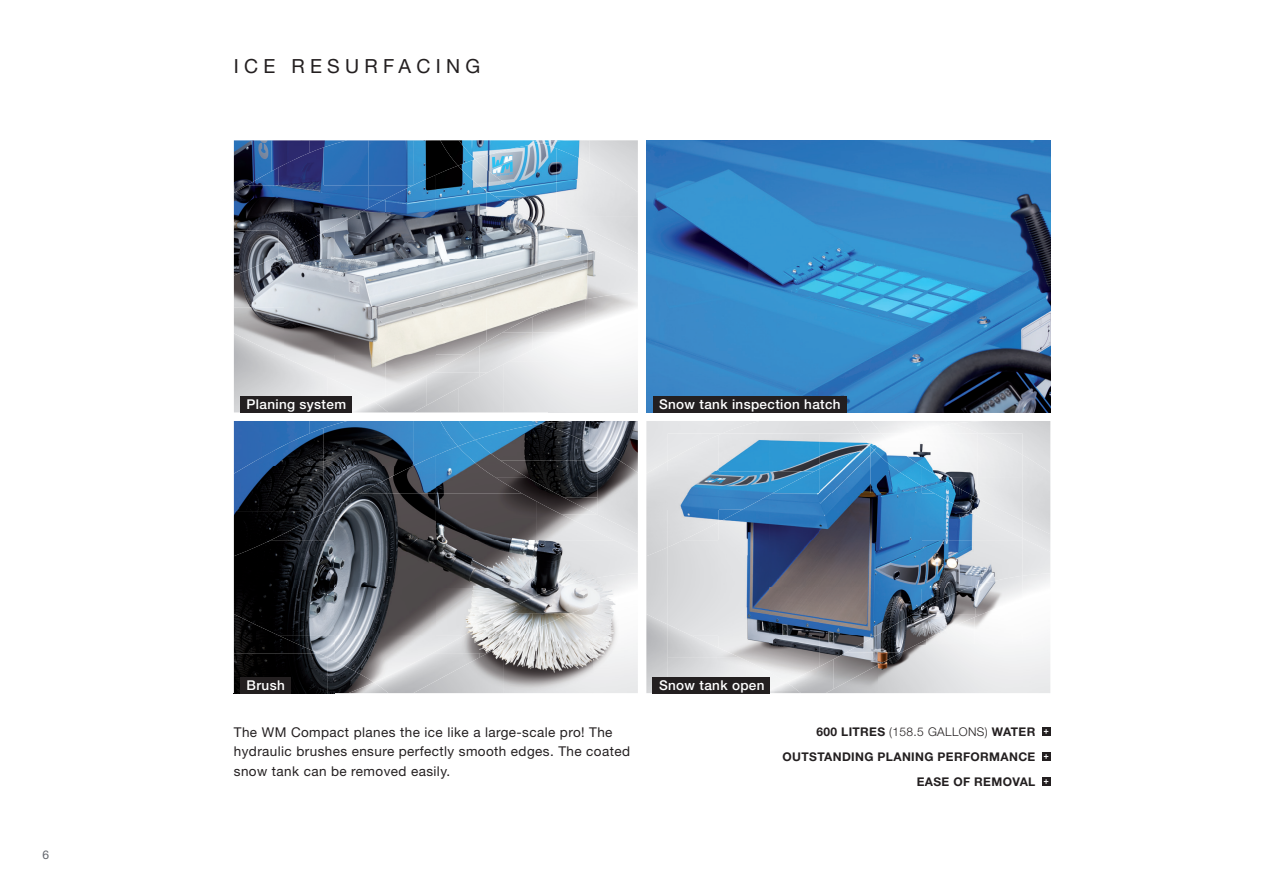
<style>
.page{position:relative;width:1263px;height:893px;background:#fff}
.page>*{position:absolute;margin:0;border:0;box-sizing:border-box;transform-origin:0 0}
.t1{font:19.5px "Helvetica Neue LT Std";letter-spacing:.27em;color:#231f20}
.t2{font:13.5px/19.5px "Helvetica Neue LT Std";letter-spacing:.03em;color:#231f20}
.t3{font:500 13.5px "Helvetica Neue LT Std";letter-spacing:.025em;color:#fff}
.t4{font:700 12px/25px "Helvetica Neue LT Std";letter-spacing:.03em;color:#231f20;text-align:right}
.t5{font:12px "Helvetica Neue LT Std";color:#64686f}
.s1{font-weight:300}
</style>
<div class="page">
<img style="left:646px;top:552px;width:404px;height:62px">
<img style="left:801px;top:573px;width:249px;height:120px">
<img style="left:646px;top:421px;width:207px;height:135px">
<img style="left:646px;top:614px;width:22px;height:79px">
<img style="left:770px;top:691px;width:31px;height:2px">
<img style="left:234px;top:693px;width:101px;height:1px">
<img style="left:532px;top:608px;width:61px;height:34px">
<img style="left:593px;top:608px;width:45px;height:85px">
<img style="left:480px;top:653px;width:23px;height:40px">
<img style="left:503px;top:642px;width:90px;height:51px">
<img style="left:234px;top:421px;width:75px;height:45px">
<img style="left:309px;top:421px;width:14px;height:7px">
<img style="left:590px;top:421px;width:48px;height:27px">
<img style="left:541px;top:421px;width:49px;height:3px">
<img style="left:413px;top:466px;width:23px;height:27px">
<img style="left:436px;top:466px;width:59px;height:27px">
<img style="left:324px;top:511px;width:11px;height:30px">
<img style="left:335px;top:493px;width:202px;height:48px">
<img style="left:537px;top:507px;width:25px;height:34px">
<img style="left:234px;top:541px;width:404px;height:47px">
<img style="left:234px;top:588px;width:303px;height:47px">
<img style="left:319px;top:635px;width:16px;height:22px">
<img style="left:335px;top:635px;width:97px;height:22px">
<img style="left:502px;top:580px;width:83px;height:33px">
<img style="left:585px;top:573px;width:53px;height:35px">
<img style="left:432px;top:613px;width:100px;height:40px">
<img style="left:532px;top:613px;width:40px;height:18px">
<img style="left:374px;top:653px;width:106px;height:40px">
<svg style="left:479px;top:653px;width:9px;height:4px"></svg>
<img style="left:247px;top:428px;width:76px;height:38px">
<img style="left:323px;top:421px;width:135px;height:45px">
<img style="left:234px;top:466px;width:179px;height:45px">
<img style="left:234px;top:511px;width:90px;height:45px">
<img style="left:234px;top:614px;width:85px;height:39px">
<img style="left:234px;top:653px;width:93px;height:40px">
<img style="left:327px;top:657px;width:47px;height:36px">
<img style="left:348px;top:682px;width:40px;height:11px">
<img style="left:458px;top:446px;width:42px;height:31px">
<img style="left:495px;top:477px;width:53px;height:30px">
<img style="left:548px;top:498px;width:16px;height:17px">
<div style="left:562px;top:514px;width:76px;height:38px;background:#e4e5e7"></div>
<img style="left:440px;top:421px;width:35px;height:25px">
<img style="left:475px;top:424px;width:122px;height:37px">
<img style="left:597px;top:448px;width:41px;height:86px">
<img style="left:500px;top:460px;width:97px;height:38px">
<img style="left:564px;top:497px;width:33px;height:17px">
<img style="left:459px;top:421px;width:82px;height:19px">
<img style="left:234px;top:412px;width:50px;height:1px">
<img style="left:284px;top:412px;width:51px;height:1px">
<img style="left:335px;top:412px;width:50px;height:1px">
<img style="left:537px;top:412px;width:50px;height:1px">
<img style="left:234px;top:140px;width:37px;height:45px">
<img style="left:271px;top:140px;width:38px;height:27px">
<img style="left:309px;top:140px;width:14px;height:7px">
<img style="left:557px;top:143px;width:32px;height:6px">
<img style="left:541px;top:140px;width:49px;height:3px">
<img style="left:368px;top:208px;width:17px;height:5px">
<img style="left:385px;top:185px;width:51px;height:28px">
<img style="left:436px;top:185px;width:50px;height:28px">
<img style="left:486px;top:197px;width:9px;height:16px">
<img style="left:279px;top:256px;width:5px;height:4px">
<img style="left:284px;top:231px;width:51px;height:29px">
<img style="left:335px;top:213px;width:202px;height:47px">
<img style="left:537px;top:227px;width:25px;height:33px">
<img style="left:234px;top:260px;width:353px;height:47px">
<img style="left:587px;top:271px;width:51px;height:22px">
<img style="left:234px;top:307px;width:252px;height:47px">
<img style="left:486px;top:307px;width:46px;height:26px">
<img style="left:335px;top:354px;width:50px;height:22px">
<img style="left:385px;top:354px;width:47px;height:22px">
<img style="left:502px;top:317px;width:30px;height:16px">
<img style="left:532px;top:300px;width:53px;height:33px">
<img style="left:585px;top:293px;width:53px;height:33px">
<img style="left:432px;top:346px;width:47px;height:26px">
<img style="left:479px;top:333px;width:53px;height:40px">
<img style="left:327px;top:376px;width:100px;height:36px">
<img style="left:427px;top:372px;width:53px;height:33px">
<svg style="left:479px;top:372px;width:9px;height:5px"></svg>
<img style="left:247px;top:167px;width:32px;height:18px">
<img style="left:279px;top:147px;width:44px;height:38px">
<img style="left:323px;top:140px;width:135px;height:45px">
<img style="left:234px;top:185px;width:134px;height:46px">
<img style="left:368px;top:185px;width:45px;height:23px">
<img style="left:234px;top:230px;width:45px;height:46px">
<img style="left:279px;top:230px;width:45px;height:26px">
<img style="left:234px;top:333px;width:85px;height:40px">
<img style="left:352px;top:402px;width:36px;height:10px">
<img style="left:458px;top:166px;width:42px;height:31px">
<img style="left:495px;top:196px;width:53px;height:31px">
<img style="left:548px;top:213px;width:16px;height:21px">
<img style="left:562px;top:234px;width:76px;height:37px">
<img style="left:440px;top:140px;width:35px;height:26px">
<img style="left:475px;top:143px;width:82px;height:37px">
<img style="left:557px;top:149px;width:63px;height:31px">
<img style="left:500px;top:180px;width:57px;height:33px">
<img style="left:557px;top:180px;width:81px;height:37px">
<img style="left:564px;top:217px;width:74px;height:37px">
<img style="left:459px;top:140px;width:82px;height:19px">
<img style="left:646px;top:140px;width:404px;height:272px">
<div style="left:1042px;top:727px;width:8px;height:9px;background:#231f20"></div>
<svg style="left:1044px;top:729px;width:4px;height:5px"></svg>
<div style="left:1042px;top:752px;width:8px;height:9px;background:#231f20"></div>
<svg style="left:1044px;top:754px;width:4px;height:5px"></svg>
<div style="left:1042px;top:777px;width:8px;height:9px;background:#231f20"></div>
<svg style="left:1044px;top:779px;width:4px;height:5px"></svg>
<img style="left:928px;top:639px;width:46px;height:6px">
<img style="left:974px;top:614px;width:48px;height:31px">
<img style="left:834px;top:689px;width:44px;height:2px">
<img style="left:878px;top:645px;width:144px;height:46px">
<img style="left:668px;top:433px;width:50px;height:2px">
<img style="left:815px;top:471px;width:5px;height:22px">
<img style="left:820px;top:469px;width:101px;height:24px">
<img style="left:921px;top:489px;width:6px;height:4px">
<img style="left:718px;top:509px;width:51px;height:32px">
<img style="left:769px;top:493px;width:203px;height:48px">
<img style="left:668px;top:541px;width:354px;height:47px">
<img style="left:668px;top:588px;width:253px;height:47px">
<img style="left:921px;top:588px;width:7px;height:18px">
<img style="left:741px;top:635px;width:28px;height:26px">
<img style="left:769px;top:635px;width:51px;height:26px">
<img style="left:820px;top:635px;width:26px;height:24px">
<img style="left:913px;top:606px;width:15px;height:8px">
<img style="left:928px;top:586px;width:47px;height:53px">
<img style="left:975px;top:576px;width:47px;height:38px">
<img style="left:846px;top:633px;width:35px;height:19px">
<img style="left:881px;top:614px;width:47px;height:39px">
<svg style="left:975px;top:614px;width:7px;height:3px"></svg>
<img style="left:786px;top:659px;width:48px;height:32px">
<img style="left:833px;top:652px;width:48px;height:37px">
<img style="left:881px;top:652px;width:20px;height:11px">
<img style="left:668px;top:435px;width:50px;height:112px">
<img style="left:718px;top:433px;width:102px;height:38px">
<img style="left:820px;top:433px;width:50px;height:36px">
<img style="left:718px;top:471px;width:51px;height:38px">
<img style="left:769px;top:471px;width:46px;height:24px">
<img style="left:718px;top:509px;width:25px;height:13px">
<img style="left:668px;top:624px;width:73px;height:34px">
<img style="left:770px;top:682px;width:28px;height:9px">
<img style="left:870px;top:446px;width:51px;height:40px">
<img style="left:921px;top:473px;width:18px;height:16px">
<img style="left:927px;top:489px;width:45px;height:24px">
<img style="left:972px;top:498px;width:50px;height:40px">
<img style="left:860px;top:433px;width:21px;height:13px">
<img style="left:888px;top:443px;width:45px;height:30px">
<img style="left:933px;top:433px;width:89px;height:44px">
<img style="left:939px;top:477px;width:38px;height:21px">
<div style="left:977px;top:477px;width:45px;height:44px;background:#e4e5e7"></div>
<div style="left:240px;top:396px;width:112px;height:16px;background:#231f20"></div>
<div style="left:240px;top:677px;width:50px;height:16px;background:#231f20"></div>
<div style="left:653px;top:396px;width:193px;height:16px;background:#231f20"></div>
<div style="left:653px;top:677px;width:117px;height:16px;background:#231f20"></div>
<p class="t5" style="left:43px;top:847px;width:8px">6</p>
<h1 class="t1" style="left:234px;top:54px;width:248px">ICE RESURFACING</h1>
<p class="t3" style="left:247px;top:396px;width:101px">Planing system</p>
<p class="t3" style="left:247px;top:677px;width:40px">Brush</p>
<p class="t3" style="left:659px;top:396px;width:183px">Snow tank inspection hatch</p>
<p class="t3" style="left:659px;top:677px;width:107px">Snow tank open</p>
<p class="t2" style="left:234px;top:722px;width:398px">The WM Compact planes the ice like a large-scale pro! The hydraulic brushes ensure perfectly smooth edges. The coated snow tank can be removed easily.</p>
<p class="t4" style="left:782px;top:719px;width:254px">600 LITRES <span class="s1">(158.5 GALLONS)</span> WATER<br>OUTSTANDING PLANING PERFORMANCE<br>EASE OF REMOVAL</p>
</div>
